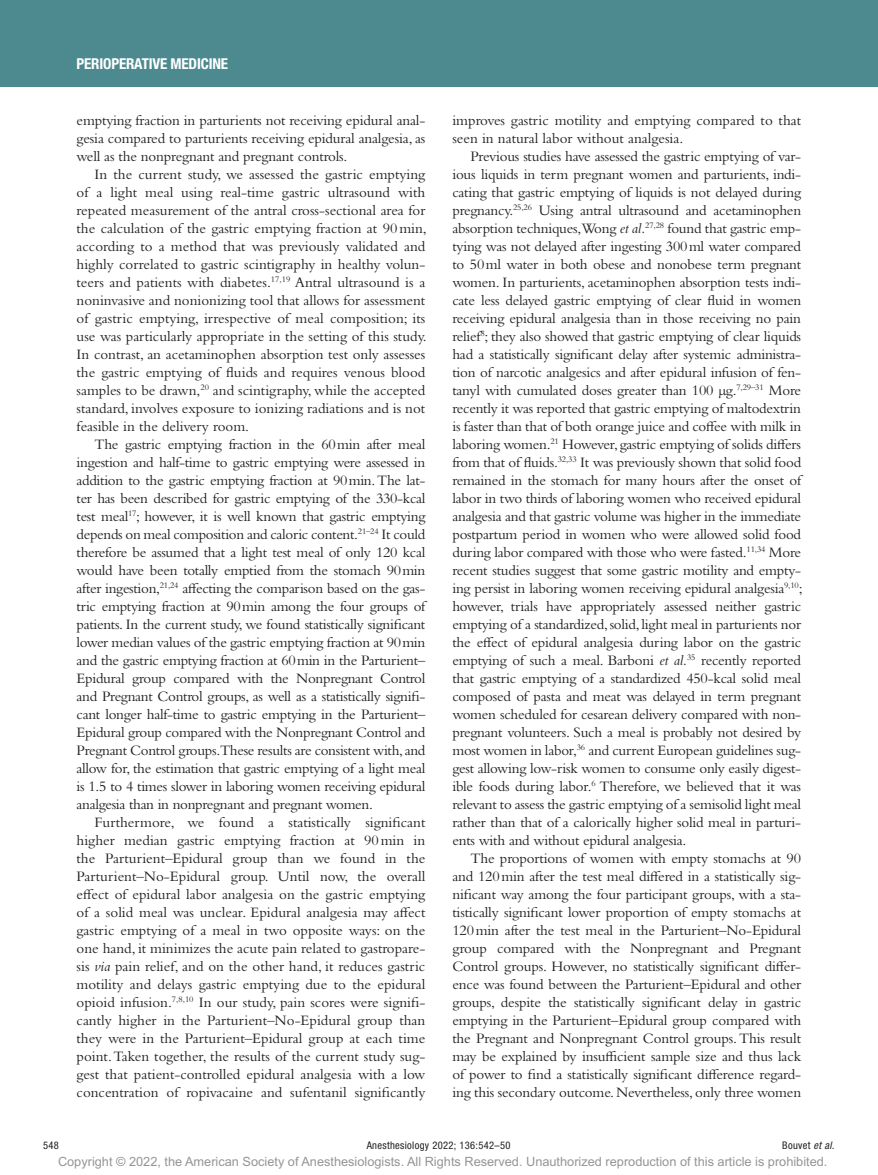
<style>
.page{position:relative;width:878px;height:1175px;background:#fff}
.page>*{position:absolute;margin:0;border:0;box-sizing:border-box;transform-origin:0 0}
.t1{font:15px/18px "Bembo Std";letter-spacing:-.01em;color:#231f20;text-align:justify}
.t2{font:700 condensed 15px "Helvetica Neue LT Std";letter-spacing:-.01em;color:#fff}
.t3{font:12.75px "Arial MT Std";color:#939598}
.t4{font:condensed 10.5px "Helvetica Neue LT Std";letter-spacing:.03em;color:#231f20}
.s1{font-style:italic}
</style>
<div class="page">
<div style="left:0;top:0;width:878px;height:86px;background:#4d8a90"></div>
<p class="t2" style="left:77px;top:54px;width:153px">PERIOPERATIVE MEDICINE</p>
<p class="t1" style="left:77px;top:111px;width:350px">emptying fraction in parturients not receiving epidural anal&shy;gesia compared to parturients receiving epidural analgesia, as well as the nonpregnant and pregnant controls.</p>
<p class="t1" style="left:77px;top:165px;width:352px;text-indent:18px">In the current study, we assessed the gastric emptying of a light meal using real-time gastric ultrasound with repeated measurement of the antral cross-sectional area for the calculation of the gastric emptying fraction at 90min, according to a method that was previously validated and highly correlated to gastric scintigraphy in healthy volun&shy;teers and patients with diabetes.<sup>17,19</sup> Antral ultrasound is a noninvasive and nonionizing tool that allows for assessment of gastric emptying, irrespective of meal composition; its use was particularly appropriate in the setting of this study.<br>In contrast, an acetaminophen absorption test only assesses the gastric emptying of fluids and requires venous blood samples to be drawn,<sup>20</sup> and scintigraphy, while the accepted standard, involves exposure to ionizing radiations and is not feasible in the delivery room.</p>
<p class="t1" style="left:77px;top:435px;width:350px;text-indent:18px">The gastric emptying fraction in the 60min after meal ingestion and half-time to gastric emptying were assessed in addition to the gastric emptying fraction at 90min. The lat&shy;ter has been described for gastric emptying of the 330-kcal test meal<sup>17</sup>; however, it is well known that gastric emptying depends on meal composition and caloric content.<sup>21–24</sup> It could therefore be assumed that a light test meal of only 120 kcal would have been totally emptied from the stomach 90min after ingestion,<sup>21,24</sup> affecting the comparison based on the gas&shy;tric emptying fraction at 90min among the four groups of patients. In the current study, we found statistically significant lower median values of the gastric emptying fraction at 90min and the gastric emptying fraction at 60min in the Parturient– Epidural group compared with the Nonpregnant Control and Pregnant Control groups, as well as a statistically signifi&shy;cant longer half-time to gastric emptying in the Parturient– Epidural group compared with the Nonpregnant Control and Pregnant Control groups.These results are consistent with, and allow for, the estimation that gastric emptying of a light meal is 1.5 to 4 times slower in laboring women receiving epidural analgesia than in nonpregnant and pregnant women.</p>
<p class="t1" style="left:77px;top:813px;width:350px;text-indent:18px">Furthermore, we found a statistically significant higher median gastric emptying fraction at 90min in the Parturient–Epidural group than we found in the Parturient–No-Epidural group. Until now, the overall effect of epidural labor analgesia on the gastric emptying of a solid meal was unclear. Epidural analgesia may affect gastric emptying of a meal in two opposite ways: on the one hand, it minimizes the acute pain related to gastropare&shy;sis <span class="s1">via</span> pain relief, and on the other hand, it reduces gastric motility and delays gastric emptying due to the epidural opioid infusion.<sup>7,8,10</sup> In our study, pain scores were signifi&shy;cantly higher in the Parturient–No-Epidural group than they were in the Parturient–Epidural group at each time point. Taken together, the results of the current study sug&shy;gest that patient-controlled epidural analgesia with a low concentration of ropivacaine and sufentanil significantly</p>
<p class="t1" style="left:452px;top:111px;width:350px">improves gastric motility and emptying compared to that seen in natural labor without analgesia.</p>
<p class="t1" style="left:452px;top:147px;width:352px;text-indent:18px">Previous studies have assessed the gastric emptying of var&shy;ious liquids in term pregnant women and parturients, indi&shy;cating that gastric emptying of liquids is not delayed during pregnancy.<sup>25,26</sup> Using antral ultrasound and acetaminophen absorption techniques,Wong <span class="s1">et al.</span><sup>27,28</sup> found that gastric emp&shy;tying was not delayed after ingesting 300ml water compared to 50ml water in both obese and nonobese term pregnant women. In parturients, acetaminophen absorption tests indi&shy;cate less delayed gastric emptying of clear fluid in women receiving epidural analgesia than in those receiving no pain relief<sup>8</sup>; they also showed that gastric emptying of clear liquids had a statistically significant delay after systemic administra&shy;tion of narcotic analgesics and after epidural infusion of fen&shy;tanyl with cumulated doses greater than 100 µg.<sup>7,29–31</sup> More recently it was reported that gastric emptying of maltodextrin is faster than that of both orange juice and coffee with milk in laboring women.<sup>21</sup> However, gastric emptying of solids differs from that of fluids.<sup>32,33</sup> It was previously shown that solid food remained in the stomach for many hours after the onset of labor in two thirds of laboring women who received epidural analgesia and that gastric volume was higher in the immediate postpartum period in women who were allowed solid food during labor compared with those who were fasted.<sup>11,34</sup> More recent studies suggest that some gastric motility and empty&shy;ing persist in laboring women receiving epidural analgesia<sup>9,10</sup>; however, trials have appropriately assessed neither gastric emptying of a standardized, solid, light meal in parturients nor the effect of epidural analgesia during labor on the gastric emptying of such a meal. Barboni <span class="s1">et al.</span><sup>35</sup> recently reported that gastric emptying of a standardized 450-kcal solid meal composed of pasta and meat was delayed in term pregnant women scheduled for cesarean delivery compared with non&shy;pregnant volunteers. Such a meal is probably not desired by most women in labor,<sup>36</sup> and current European guidelines sug&shy;gest allowing low-risk women to consume only easily digest&shy;ible foods during labor.<sup>6</sup> Therefore, we believed that it was relevant to assess the gastric emptying of a semisolid light meal rather than that of a calorically higher solid meal in parturi&shy;ents with and without epidural analgesia.</p>
<p class="t1" style="left:452px;top:849px;width:350px;text-indent:18px">The proportions of women with empty stomachs at 90 and 120min after the test meal differed in a statistically sig&shy;nificant way among the four participant groups, with a sta&shy;tistically significant lower proportion of empty stomachs at 120min after the test meal in the Parturient–No-Epidural group compared with the Nonpregnant and Pregnant Control groups. However, no statistically significant differ&shy;ence was found between the Parturient–Epidural and other groups, despite the statistically significant delay in gastric emptying in the Parturient–Epidural group compared with the Pregnant and Nonpregnant Control groups. This result may be explained by insufficient sample size and thus lack of power to find a statistically significant difference regard&shy;ing this secondary outcome. Nevertheless, only three women</p>
<p class="t4" style="left:43px;top:1139px;width:17px">548</p>
<p class="t4" style="left:367px;top:1139px;width:145px">Anesthesiology 2022; 136:542–50</p>
<p class="t4" style="left:782px;top:1139px;width:54px">Bouvet <span class="s1">et al.</span></p>
<p class="t3" style="left:58px;top:1154px;width:771px">Copyright © 2022, the American Society of Anesthesiologists. All Rights Reserved. Unauthorized reproduction of this article is prohibited.</p>
</div>
